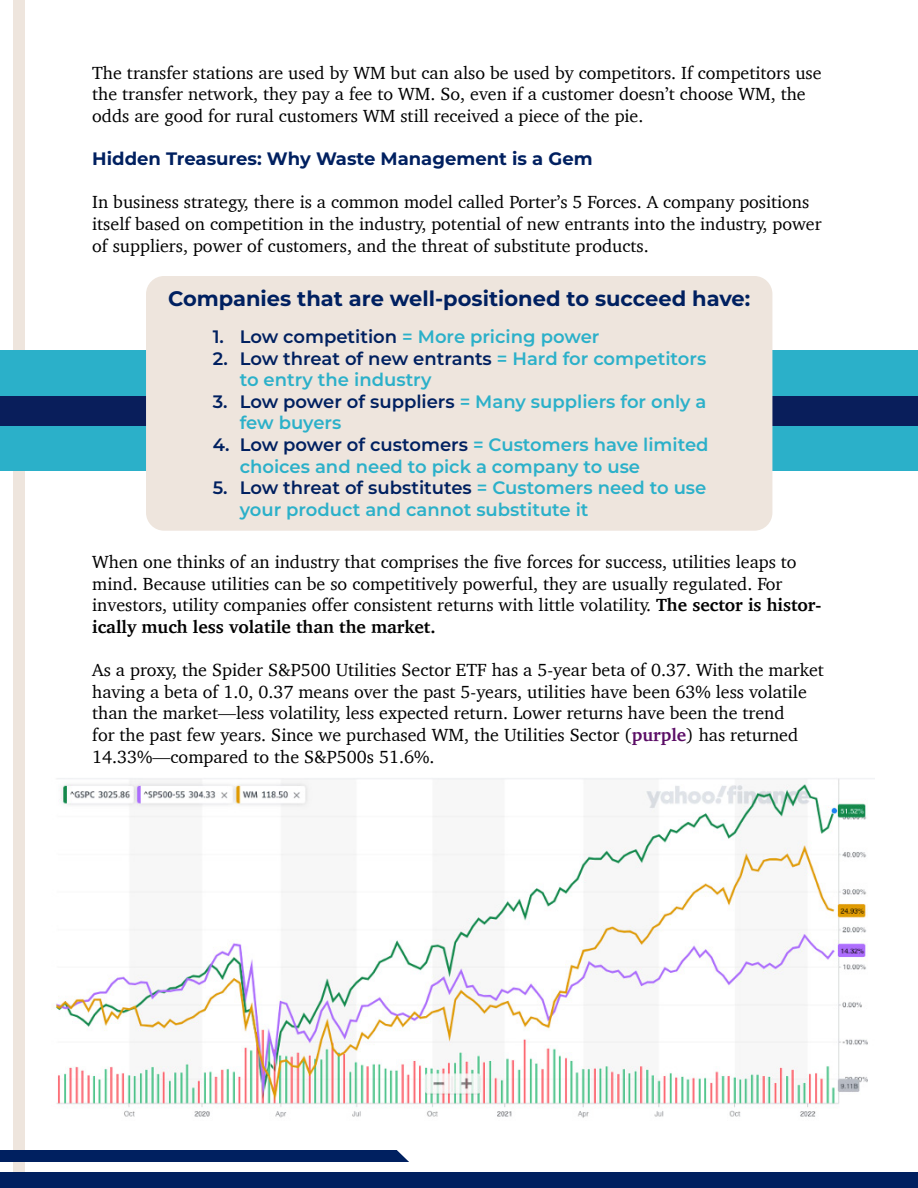
<style>
.page{position:relative;width:918px;height:1188px;background:#fff}
.page>*{position:absolute;margin:0;border:0;box-sizing:border-box;transform-origin:0 0}
.t1{font:700 21px "Montserrat";color:#002060}
.t2{font:18px/21.6px "Charter";color:#000}
.t3{font:600 18px/21.6px "Montserrat";color:#2bb0c9}
.t4{font:700 18px "Montserrat";color:#002060}
.s1{color:#002060}
.s2{font-weight:700}
.s3{font-weight:700;color:#5b0d66}
</style>
<div class="page">
<div style="left:14px;top:0;width:11px;height:1188px;background:#eee5dd"></div>
<div style="left:0;top:1150px;width:420px;height:12px;background:#002060"></div>
<svg style="left:394px;top:1150px;width:65px;height:23px"></svg>
<div style="left:0;top:1173px;width:918px;height:15px;background:#002060"></div>
<img style="left:56px;top:778px;width:819px;height:340px">
<div style="left:0;top:350px;width:918px;height:121px;background:#2bb0c9"></div>
<div style="left:0;top:396px;width:918px;height:29px;background:#091e5b"></div>
<div style="left:146px;top:276px;width:626px;height:255px;background:#eee5dd;border-radius:18px"></div>
<p class="t2" style="left:92px;top:62px;width:731px">The transfer stations are used by WM but can also be used by competitors. If competitors use the transfer network, they pay a fee to WM. So, even if a customer doesn’t choose WM, the odds are good for rural customers WM still received a piece of the pie.</p>
<p class="t4" style="left:92px;top:146px;width:502px">Hidden Treasures: Why Waste Management is a Gem</p>
<p class="t2" style="left:92px;top:191px;width:731px">In business strategy, there is a common model called Porter’s 5 Forces. A company positions itself based on competition in the industry, potential of new entrants into the industry, power of suppliers, power of customers, and the threat of substitute products.</p>
<p class="t1" style="left:168px;top:284px;width:584px">Companies that are well-positioned to succeed have:</p>
<p class="t3" style="left:213px;top:325px;width:388px"><span class="s1">1. Low competition</span> = More pricing power</p>
<p class="t3" style="left:240px;top:347px;width:468px;text-indent:-27px"><span class="s1">2. Low threat of new entrants</span> = Hard for competitors to entry the industry</p>
<p class="t3" style="left:240px;top:390px;width:468px;text-indent:-27px"><span class="s1">3. Low power of suppliers</span> = Many suppliers for only a few buyers</p>
<p class="t3" style="left:240px;top:433px;width:470px;text-indent:-27px"><span class="s1">4. Low power of customers</span> = Customers have limited choices and need to pick a company to use</p>
<p class="t3" style="left:240px;top:476px;width:468px;text-indent:-27px"><span class="s1">5. Low threat of substitutes</span> = Customers need to use your product and cannot substitute it</p>
<p class="t2" style="left:92px;top:551px;width:731px">When one thinks of an industry that comprises the five forces for success, utilities leaps to mind. Because utilities can be so competitively powerful, they are usually regulated. For investors, utility companies offer consistent returns with little volatility. <span class="s2">The sector is histor&shy;ically much less volatile than the market.</span></p>
<p class="t2" style="left:92px;top:659px;width:733px">As a proxy, the Spider S&amp;P500 Utilities Sector ETF has a 5-year beta of 0.37. With the market having a beta of 1.0, 0.37 means over the past 5-years, utilities have been 63% less volatile than the market—less volatility, less expected return. Lower returns have been the trend<br>for the past few years. Since we purchased WM, the Utilities Sector (<span class="s3">purple</span>) has returned 14.33%—compared to the S&amp;P500s 51.6%.</p>
</div>
